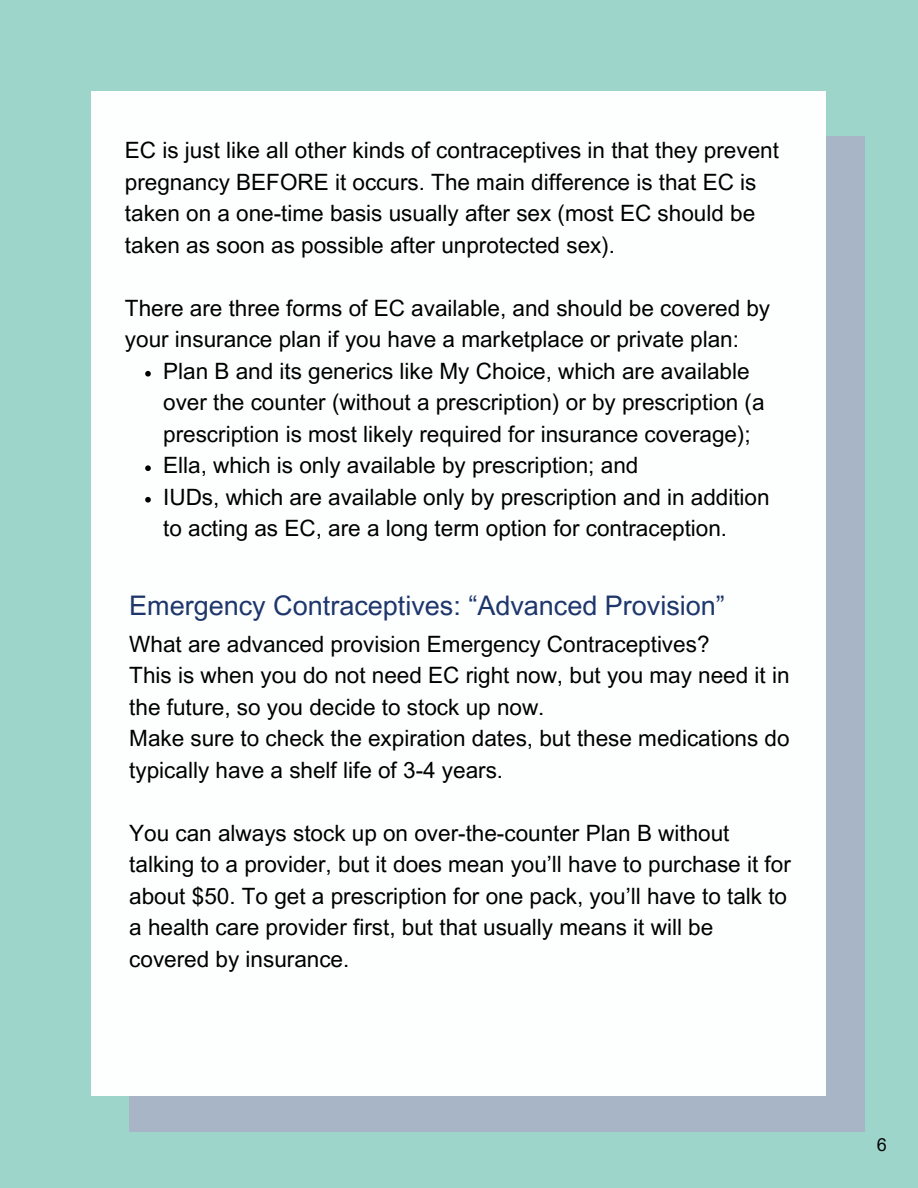
<style>
.page{position:relative;width:918px;height:1188px;background:#9ed5ca}
.page>*{position:absolute;margin:0;border:0;box-sizing:border-box;transform-origin:0 0}
.t1{font:27px "Arial MT Pro";color:#1d366b}
.t2{font:22.5px/31.5px "Arial MT Pro";color:#000}
.t3{font:18px "Arial MT Pro";color:#040606}
</style>
<div class="page">
<div style="left:129px;top:136px;width:735px;height:996px;background:#a8b5c7"></div>
<div style="left:92px;top:92px;width:734px;height:1004px;background:#fdfefe"></div>
<svg style="left:145px;top:371px;width:6px;height:6px"></svg>
<svg style="left:145px;top:465px;width:6px;height:6px"></svg>
<svg style="left:145px;top:497px;width:6px;height:6px"></svg>
<p class="t2" style="left:125px;top:137px;width:656px">EC is just like all other kinds of contraceptives in that they prevent pregnancy BEFORE it occurs. The main difference is that EC is taken on a one-time basis usually after sex (most EC should be taken as soon as possible after unprotected sex).</p>
<p class="t2" style="left:125px;top:295px;width:647px">There are three forms of EC available, and should be covered by your insurance plan if you have a marketplace or private plan:</p>
<p class="t2" style="left:163px;top:358px;width:603px">Plan B and its generics like My Choice, which are available over the counter (without a prescription) or by prescription (a prescription is most likely required for insurance coverage);</p>
<p class="t2" style="left:163px;top:452px;width:477px">Ella, which is only available by prescription; and</p>
<p class="t2" style="left:163px;top:484px;width:608px">IUDs, which are available only by prescription and in addition to acting as EC, are a long term option for contraception.</p>
<h2 class="t1" style="left:129px;top:595px;width:597px">Emergency Contraceptives: “Advanced Provision”</h2>
<p class="t2" style="left:129px;top:631px;width:662px">What are advanced provision Emergency Contraceptives?<br>This is when you do not need EC right now, but you may need it in the future, so you decide to stock up now.<br>Make sure to check the expiration dates, but these medications do typically have a shelf life of 3-4 years.</p>
<p class="t2" style="left:129px;top:820px;width:663px">You can always stock up on over-the-counter Plan B without talking to a provider, but it does mean you’ll have to purchase it for about $50. To get a prescription for one pack, you’ll have to talk to a health care provider first, but that usually means it will be covered by insurance.</p>
<p class="t3" style="left:877px;top:1138px;width:12px">6</p>
</div>
